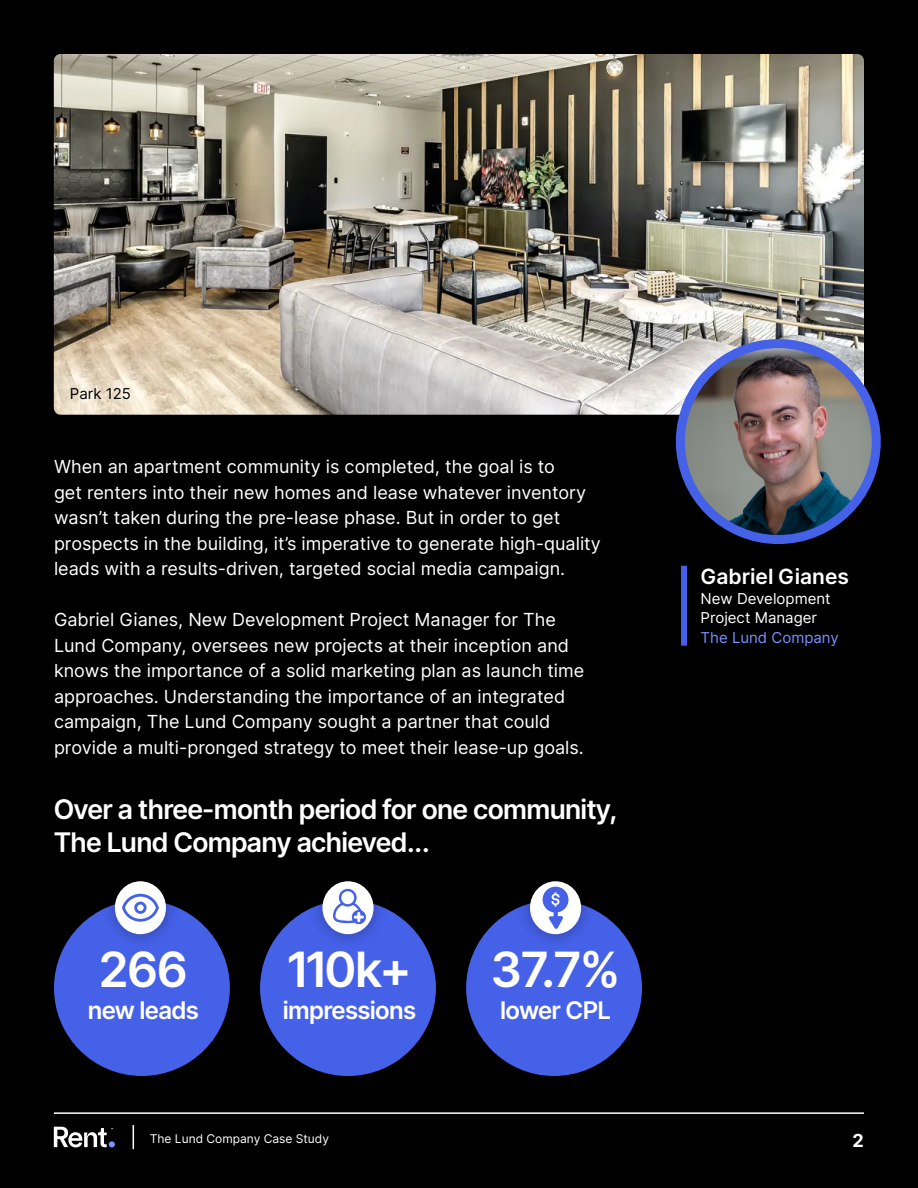
<style>
.page{position:relative;width:918px;height:1188px;background:#000}
.page>*{position:absolute;margin:0;border:0;box-sizing:border-box;transform-origin:0 0}
.t1{font:48.6px "Inter Tight";color:#fff}
.t2{font:27px/33px "Inter Tight";color:#fff}
.t3{font:24.3px "Inter Tight";color:#fff}
.t4{font:600 21px "Inter";color:#fff}
.t5{font:18px/25.5px "Inter";color:#fff}
.t6{font:700 18px "Inter";color:#fff}
.t7{font:15px/19.5px "Inter";color:#fff}
.t8{font:15px "Inter";color:#7891ff}
.t9{font:15px "Inter";color:#000}
.t10{font:12px "Inter";color:#fff}
</style>
<div class="page">
<hr style="left:54px;top:1112px;width:810px;height:2px;background:#fff">
<svg style="left:54px;top:1127px;width:61px;height:20px"></svg>
<svg style="left:133px;top:1125px;width:1px;height:24px"></svg>
<img style="left:54px;top:54px;width:810px;height:361px">
<img style="left:680px;top:344px;width:196px;height:196px;border-radius:98px">
<div style="left:676px;top:339px;width:205px;height:205px;border:9px solid #4561e8;border-radius:50%"></div>
<div style="left:681px;top:566px;width:6px;height:80px;background:#4561e8"></div>
<div style="left:54px;top:900px;width:176px;height:176px;background:#4561e8;border-radius:50%"></div>
<div style="left:260px;top:900px;width:176px;height:176px;background:#4561e8;border-radius:50%"></div>
<div style="left:466px;top:900px;width:176px;height:176px;background:#4561e8;border-radius:50%"></div>
<div style="left:100px;top:867px;width:81px;height:82px;background:#000;opacity:.3"></div>
<div style="left:115px;top:881px;width:51px;height:53px;background:#fff;border-radius:50%"></div>
<div style="left:122px;top:894px;width:37px;height:28px;border:3px solid #4561ec;border-radius:50%"></div>
<div style="left:134px;top:902px;width:13px;height:12px;border:3px solid #4561ec;border-radius:50%"></div>
<div style="left:308px;top:867px;width:81px;height:82px;background:#000;opacity:.3"></div>
<div style="left:322px;top:881px;width:52px;height:53px;background:#fff;border-radius:50%"></div>
<svg style="left:332px;top:888px;width:35px;height:37px"></svg>
<div style="left:515px;top:867px;width:81px;height:82px;background:#000;opacity:.3"></div>
<div style="left:530px;top:881px;width:51px;height:53px;background:#fff;border-radius:50%"></div>
<svg style="left:543px;top:887px;width:26px;height:42px"></svg>
<p class="t9" style="left:70px;top:382px;width:63px">Park 125</p>
<p class="t5" style="left:54px;top:454px;width:548px">When an apartment community is completed, the goal is to<br>get renters into their new homes and lease whatever inventory wasn’t taken during the pre-lease phase. But in order to get prospects in the building, it’s imperative to generate high-quality leads with a results-driven, targeted social media campaign.</p>
<p class="t5" style="left:54px;top:607px;width:532px">Gabriel Gianes, New Development Project Manager for The Lund Company, oversees new projects at their inception and knows the importance of a solid marketing plan as launch time approaches. Understanding the importance of an integrated campaign, The Lund Company sought a partner that could provide a multi-pronged strategy to meet their lease-up goals.</p>
<h2 class="t2" style="left:54px;top:792px;width:565px">Over a three-month period for one community,<br>The Lund Company achieved...</h2>
<h1 class="t1" style="left:100px;top:934px;width:89px">266</h1>
<h3 class="t3" style="left:88px;top:993px;width:112px">new leads</h3>
<h1 class="t1" style="left:288px;top:934px;width:125px">110k+</h1>
<h3 class="t3" style="left:283px;top:993px;width:134px">impressions</h3>
<h1 class="t1" style="left:492px;top:934px;width:130px">37.7%</h1>
<h3 class="t3" style="left:501px;top:993px;width:112px">lower CPL</h3>
<p class="t4" style="left:701px;top:561px;width:150px">Gabriel Gianes</p>
<p class="t7" style="left:701px;top:588px;width:132px">New Development<br>Project Manager</p>
<p class="t8" style="left:701px;top:626px;width:140px">The Lund Company</p>
<p class="t10" style="left:150px;top:1130px;width:181px">The Lund Company Case Study</p>
<p class="t6" style="left:853px;top:1127px;width:13px">2</p>
</div>
